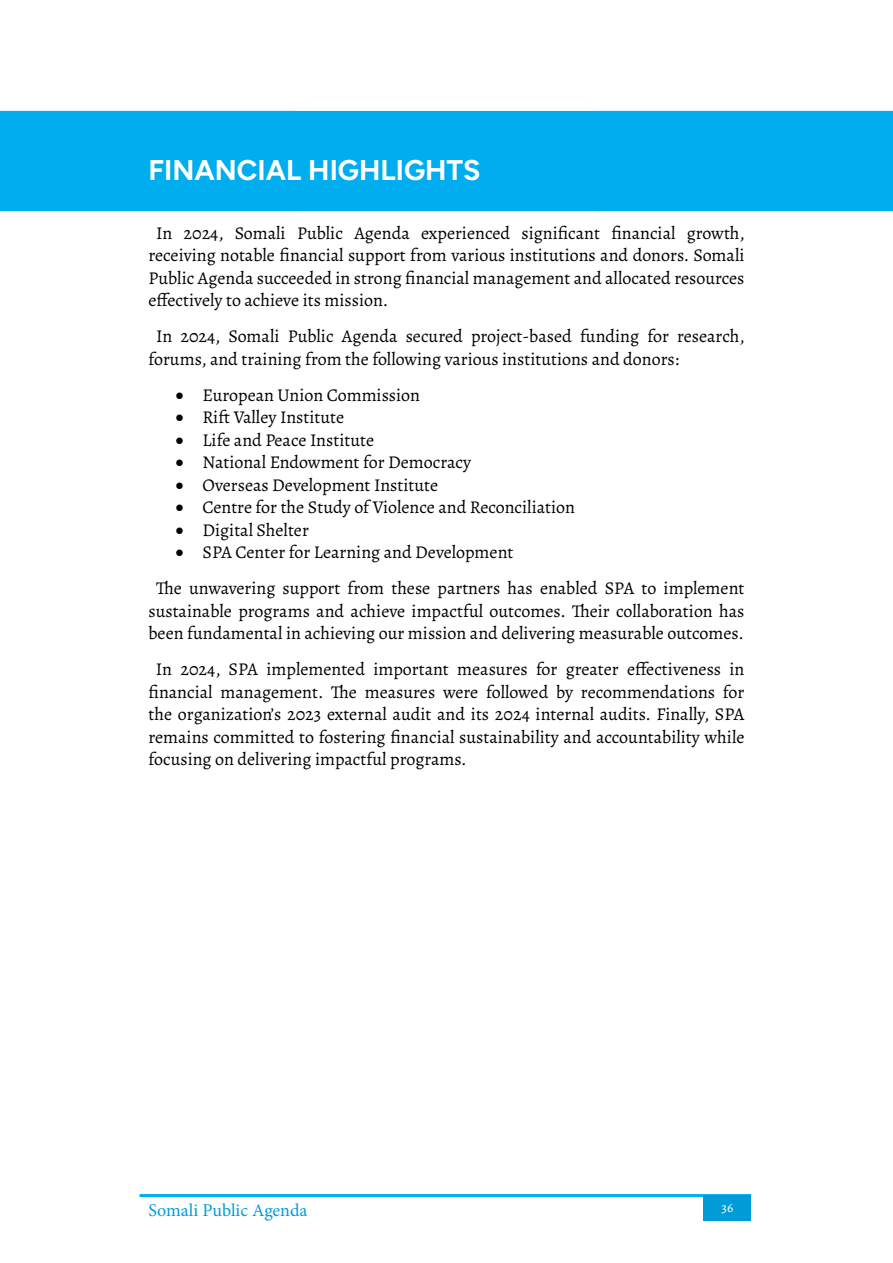
<style>
.page{position:relative;width:893px;height:1263px;background:#fff}
.page>*{position:absolute;margin:0;border:0;box-sizing:border-box;transform-origin:0 0}
.t1{font:700 28.5px "Figtree";color:#fff}
.t2{font:18px/22.5px "Alegreya";color:#000}
.t3{font:18px "Minion Pro";color:#009cd8}
.t4{font:13.5px "Alegreya";color:#fff}
</style>
<div class="page">
<hr style="left:140px;top:1194px;width:611px;height:3px;background:#00aeef">
<div style="left:704px;top:1195px;width:47px;height:26px;background:#009cd8"></div>
<div style="left:0;top:111px;width:893px;height:84px;background:#00aeef"></div>
<div style="left:0;top:177px;width:893px;height:34px;background:#00aeef"></div>
<h1 class="t1" style="left:148px;top:154px;width:333px">FINANCIAL HIGHLIGHTS</h1>
<p class="t2" style="left:148px;top:221px;width:598px;text-align:justify;text-indent:8px">In 2024, Somali Public Agenda experienced significant financial growth, receiving notable financial support from various institutions and donors. Somali Public Agenda succeeded in strong financial management and allocated resources effectively to achieve its mission.</p>
<p class="t2" style="left:148px;top:325px;width:598px;text-indent:8px">In 2024, Somali Public Agenda secured project-based funding for research, forums, and training from the following various institutions and donors:</p>
<p class="t2" style="left:175px;top:383px;width:246px">• European Union Commission</p>
<p class="t2" style="left:175px;top:406px;width:170px">• Rift Valley Institute</p>
<p class="t2" style="left:175px;top:428px;width:200px">• Life and Peace Institute</p>
<p class="t2" style="left:175px;top:451px;width:297px">• National Endowment for Democracy</p>
<p class="t2" style="left:175px;top:473px;width:264px">• Overseas Development Institute</p>
<p class="t2" style="left:175px;top:496px;width:401px">• Centre for the Study of Violence and Reconciliation</p>
<p class="t2" style="left:175px;top:518px;width:135px">• Digital Shelter</p>
<p class="t2" style="left:156px;top:534px;width:590px;line-height:36px;text-indent:19px">• SPA Center for Learning and Development<br>The unwavering support from these partners has enabled SPA to implement</p>
<p class="t2" style="left:148px;top:599px;width:597px">sustainable programs and achieve impactful outcomes. Their collaboration has been fundamental in achieving our mission and delivering measurable outcomes.</p>
<p class="t2" style="left:148px;top:658px;width:597px;text-align:justify;text-indent:8px">In 2024, SPA implemented important measures for greater effectiveness in financial management. The measures were followed by recommendations for the organization’s 2023 external audit and its 2024 internal audits. Finally, SPA remains committed to fostering financial sustainability and accountability while focusing on delivering impactful programs.</p>
<p class="t3" style="left:148px;top:1198px;width:160px">Somali Public Agenda</p>
<p class="t4" style="left:721px;top:1198px;width:13px">36</p>
</div>
